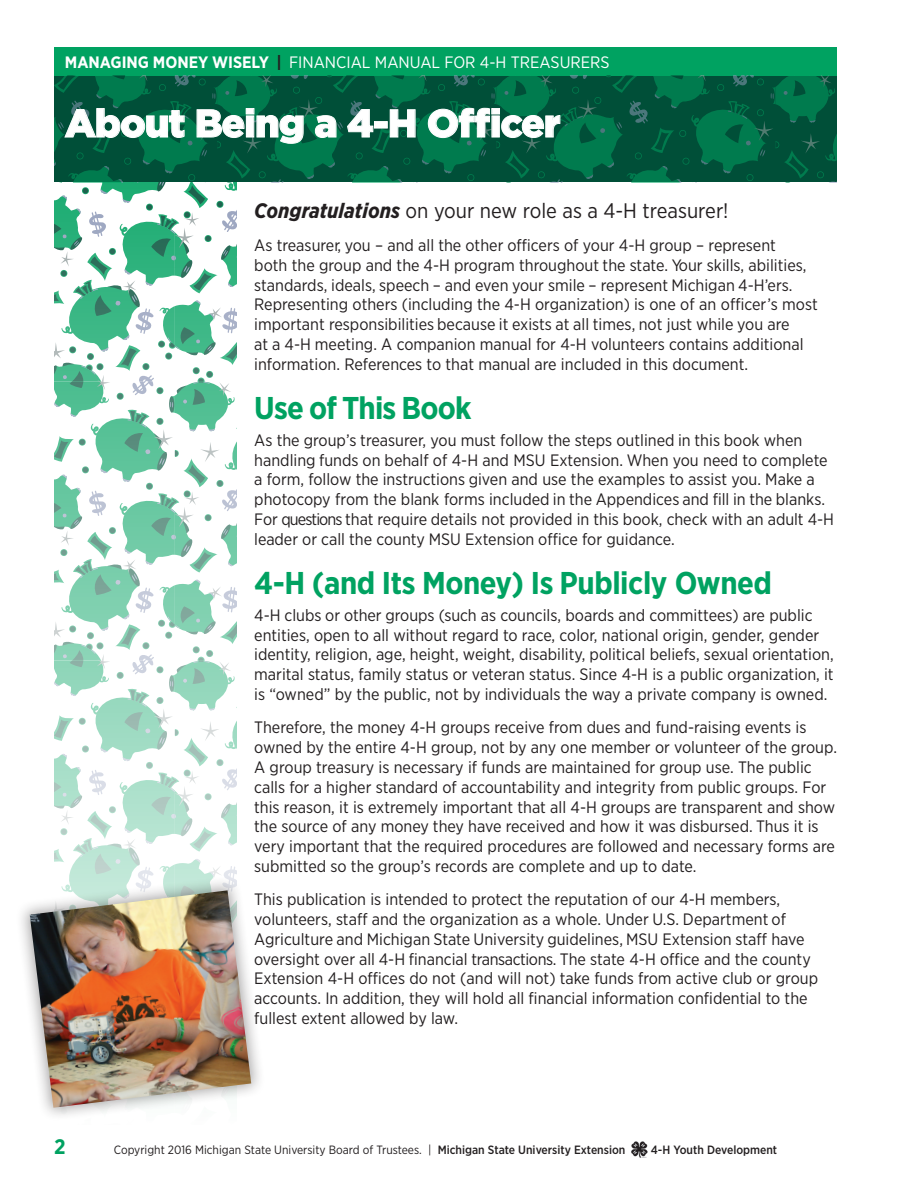
<style>
.page{position:relative;width:918px;height:1188px;background:#fff}
.page>*{position:absolute;margin:0;border:0;box-sizing:border-box;transform-origin:0 0}
.t1{font:900 39px "Gotham";letter-spacing:-.025em;color:#fff}
.t2{font:700 31.5px "Gotham Narrow";letter-spacing:-.015em;color:#00a261}
.Body{font:21px "Gotham Narrow";color:#231f20}
.t3{font:700 21px "Gotham Narrow";color:#00a261}
.Body-2{font:16.5px/19.8px "Gotham Narrow";color:#231f20}
.t4{font:16.5px "Gotham Narrow";color:#fff}
.t5{font:12px "Gotham Narrow";color:#231f20}
.t6{font:500 12px "Gotham Narrow";color:#231f20}
.s1{font-weight:700}
.s2{font-weight:700;color:#231f20}
.s3{font-weight:700;font-style:italic}
.s4{font-weight:500}
</style>
<div class="page">
<svg style="left:54px;top:182px;width:182px;height:694px"></svg>
<img style="left:632px;top:1141px;width:16px;height:16px">
<div style="left:54px;top:47px;width:783px;height:30px;background:#00a261"></div>
<svg style="left:54px;top:75px;width:783px;height:107px;background:#015e40"></svg>
<svg style="left:64px;top:108px;width:121px;height:30px;background:#2a775e"></svg>
<svg style="left:196px;top:108px;width:108px;height:36px;background:#2a755d"></svg>
<svg style="left:315px;top:115px;width:22px;height:23px"></svg>
<svg style="left:347px;top:109px;width:27px;height:29px"></svg>
<svg style="left:390px;top:109px;width:26px;height:29px"></svg>
<svg style="left:428px;top:108px;width:133px;height:30px;background:#2d7b62"></svg>
<div style="left:15px;top:876px;width:250px;height:246px;background:#231f20;opacity:.4"></div>
<img style="left:30px;top:890px;width:221px;height:218px">
<p class="t4" style="left:65px;top:52px;width:546px"><span class="s1">MANAGING MONEY WISELY</span> <span class="s2">|</span> FINANCIAL MANUAL FOR 4-H TREASURERS</p>
<h1 class="t1" style="left:65px;top:96px;width:497px">About Being a 4-H Officer</h1>
<p class="Body" style="left:254px;top:197px;width:476px"><span class="s3">Congratulations</span> on your new role as a 4-H treasurer!</p>
<p class="Body-2" style="left:254px;top:235px;width:565px">As treasurer, you – and all the other officers of your 4-H group – represent<br>both the group and the 4-H program throughout the state. Your skills, abilities, standards, ideals, speech – and even your smile – represent Michigan 4-H’ers.<br>Representing others (including the 4-H organization) is one of an officer’s most important responsibilities because it exists at all times, not just while you are<br>at a 4-H meeting. A companion manual for 4-H volunteers contains additional information. References to that manual are included in this document.</p>
<h2 class="t2" style="left:254px;top:388px;width:219px">Use of This Book</h2>
<p class="Body-2" style="left:254px;top:430px;width:581px">As the group’s treasurer, you must follow the steps outlined in this book when handling funds on behalf of 4-H and MSU Extension. When you need to complete a form, follow the instructions given and use the examples to assist you. Make a photocopy from the blank forms included in the Appendices and fill in the blanks.<br>For questions that require details not provided in this book, check with an adult 4-H leader or call the county MSU Extension office for guidance.</p>
<h2 class="t2" style="left:254px;top:563px;width:519px">4-H (and Its Money) Is Publicly Owned</h2>
<p class="Body-2" style="left:254px;top:605px;width:581px">4-H clubs or other groups (such as councils, boards and committees) are public entities, open to all without regard to race, color, national origin, gender, gender identity, religion, age, height, weight, disability, political beliefs, sexual orientation, marital status, family status or veteran status. Since 4-H is a public organization, it is “owned” by the public, not by individuals the way a private company is owned.</p>
<p class="Body-2" style="left:254px;top:717px;width:584px">Therefore, the money 4-H groups receive from dues and fund-raising events is owned by the entire 4-H group, not by any one member or volunteer of the group.<br>A group treasury is necessary if funds are maintained for group use. The public calls for a higher standard of accountability and integrity from public groups. For this reason, it is extremely important that all 4-H groups are transparent and show the source of any money they have received and how it was disbursed. Thus it is very important that the required procedures are followed and necessary forms are submitted so the group’s records are complete and up to date.</p>
<p class="Body-2" style="left:254px;top:889px;width:565px">This publication is intended to protect the reputation of our 4-H members, volunteers, staff and the organization as a whole. Under U.S. Department of Agriculture and Michigan State University guidelines, MSU Extension staff have oversight over all 4-H financial transactions. The state 4-H office and the county Extension 4-H offices do not (and will not) take funds from active club or group accounts. In addition, they will hold all financial information confidential to the fullest extent allowed by law.</p>
<p class="t3" style="left:54px;top:1134px;width:13px">2</p>
<p class="t5" style="left:114px;top:1143px;width:513px">Copyright 2016 Michigan State University Board of Trustees. | <span class="s4">Michigan State University Extension</span></p>
<p class="t6" style="left:651px;top:1143px;width:128px">4-H Youth Development</p>
</div>
